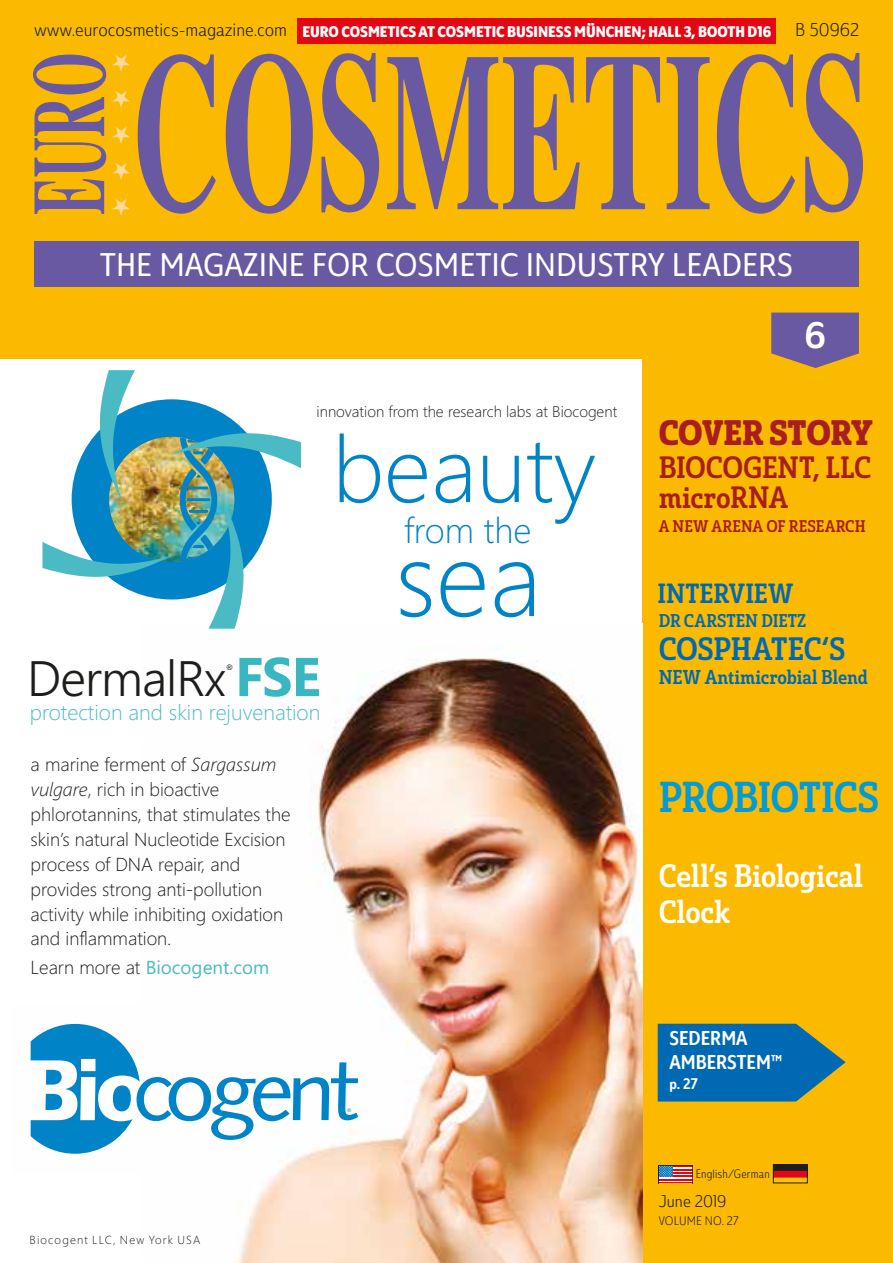
<style>
.page{position:relative;width:893px;height:1263px;background:#fff}
.page>*{position:absolute;margin:0;border:0;box-sizing:border-box;transform-origin:0 0}
.t1{font:300 105.6px "Segoe UI";color:#0084c7}
.t2{font:300 92.7px "Segoe UI";color:#0084c7}
.t3{font:83.85px "Humanist 531 BT Roman A";letter-spacing:-.09em;color:#0084c7;scale:1.09 1}
.t4{font:300 49.8px "Segoe UI";letter-spacing:-.02em;color:#1d1d1b}
.t5{font:42px "Solitas Slab Con Med";letter-spacing:-.015em;color:#009bd9}
.t6{font:36px "Solitas Nor Med";color:#fff}
.t7{font:300 35.55px "Segoe UI";color:#0084c7}
.t8{font:34.5px "Solitas Slab Con Bol";letter-spacing:-.01em;color:#a81e1c}
.t9{font:31.8px "Solitas Nor Boo";color:#fff}
.t10{font:31.5px/36px "Solitas Slab Con Med";letter-spacing:-.005em;color:#fff}
.t11{font:31.5px "Solitas Slab Con Med";letter-spacing:-.015em;color:#0069b4}
.t12{font:30px/30px "Solitas Slab Con Med";letter-spacing:-.005em;color:#a81e1c}
.t13{font:27px "Solitas Slab Con Med";color:#0069b4}
.t14{font:300 21.75px "Segoe UI";color:#4abbc5}
.t15{font:19.5px "Solitas Slab Con Med";color:#0069b4}
.t16{font:19.5px/23.7px "Solitas Con Med";color:#fff}
.t17{font:300 18.75px/24.9px "Segoe UI";color:#1d1d1b}
.t18{font:18.75px "Segoe UI";color:#4abbc5}
.t19{font:18px "Solitas Nor Lig";color:#1d1d1b}
.t20{font:18px "Solitas Slab Con Med";color:#0069b4}
.t21{font:16.5px "Solitas Slab Con Med";letter-spacing:.005em;color:#a81e1c}
.t22{font:16.5px "Solitas Nor Lig";letter-spacing:-.005em;color:#1d1d1b}
.t23{font:300 15.45px "Segoe UI";color:#1d1d1b}
.t24{font:15px "Solitas Con Bol";color:#fff}
.t25{font:15px "Solitas Con Med";color:#fff}
.t26{font:12px "Solitas Con Lig";letter-spacing:.015em;color:#1d1d1b}
.t27{font:12px "Solitas Nor Lig";letter-spacing:.01em;color:#1d1d1b}
.t28{font:300 11.7px "Segoe UI";letter-spacing:.1em;color:#1d1d1b}
.t29{font:7.65px "Arial";color:#1d1d1b}
.t30{font:5.1px "Arial";color:#0084c7}
.s1{font-weight:700;font-size:54.6px;color:#39b7c0}
.s2{font-style:italic}
.s3{font-weight:300;color:#1d1d1b}
</style>
<div class="page">
<div style="left:642px;top:349px;width:251px;height:914px;background:#fbba00"></div>
<svg style="left:658px;top:1024px;width:188px;height:77px;background:#21739c"></svg>
<div style="left:0;top:0;width:893px;height:358px;background:#fbba00"></div>
<svg style="left:138px;top:54px;width:78px;height:160px"></svg>
<svg style="left:226px;top:54px;width:87px;height:160px"></svg>
<svg style="left:321px;top:53px;width:58px;height:159px"></svg>
<svg style="left:387px;top:57px;width:193px;height:152px"></svg>
<svg style="left:586px;top:57px;width:74px;height:152px"></svg>
<svg style="left:667px;top:57px;width:42px;height:152px"></svg>
<svg style="left:717px;top:54px;width:78px;height:160px"></svg>
<svg style="left:805px;top:53px;width:58px;height:159px"></svg>
<svg style="left:33px;top:55px;width:73px;height:159px"></svg>
<svg style="left:112px;top:55px;width:18px;height:17px"></svg>
<svg style="left:112px;top:91px;width:18px;height:17px"></svg>
<svg style="left:112px;top:127px;width:18px;height:17px"></svg>
<svg style="left:112px;top:163px;width:18px;height:17px"></svg>
<svg style="left:112px;top:199px;width:18px;height:17px"></svg>
<div style="left:34px;top:242px;width:825px;height:45px;background:#6859a2"></div>
<svg style="left:658px;top:1165px;width:35px;height:18px"></svg>
<div style="left:773px;top:1165px;width:34px;height:6px;background:#1d1d1b"></div>
<div style="left:773px;top:1171px;width:34px;height:7px;background:#e3051b"></div>
<div style="left:773px;top:1177px;width:34px;height:6px;background:#fdc300"></div>
<div style="left:773px;top:1165px;width:34px;height:18px;border:1px solid #1d1d1b"></div>
<svg style="left:771px;top:313px;width:88px;height:55px;background:#7b668b"></svg>
<div style="left:298px;top:18px;width:478px;height:26px;background:#e30613"></div>
<img style="left:237px;top:647px;width:405px;height:616px">
<img style="left:30px;top:1004px;width:348px;height:169px">
<svg style="left:31px;top:1024px;width:109px;height:130px"></svg>
<img style="left:42px;top:370px;width:259px;height:259px">
<p class="t24" style="left:302px;top:22px;width:470px">EURO COSMETICS AT COSMETIC BUSINESS MÜNCHEN; HALL 3, BOOTH D16</p>
<p class="t19" style="left:34px;top:19px;width:255px">www.eurocosmetics-magazine.com</p>
<p class="t19" style="left:795px;top:19px;width:66px">B 50962</p>
<h3 class="t9" style="left:100px;top:246px;width:695px">THE MAGAZINE FOR COSMETIC INDUSTRY LEADERS</h3>
<h3 class="t6" style="left:804px;top:313px;width:23px">6</h3>
<p class="t23" style="left:317px;top:397px;width:302px">innovation from the research labs at Biocogent</p>
<h2 class="t2" style="left:332px;top:382px;width:265px">beauty</h2>
<h3 class="t7" style="left:404px;top:497px;width:129px">from the</h3>
<h1 class="t1" style="left:395px;top:479px;width:148px">sea</h1>
<h3 class="t4" style="left:27px;top:631px;width:295px">DermalRx <span class="s1">FSE</span></h3>
<p class="t29" style="left:227px;top:662px;width:7px">®</p>
<p class="t14" style="left:30px;top:691px;width:292px">protection and skin rejuvenation</p>
<p class="t17" style="left:31px;top:750px;width:262px">a marine ferment of <span class="s2">Sargassum vulgare</span>, rich in bioactive phlorotannins, that stimulates the skin’s natural Nucleotide Excision process of DNA repair, and provides strong anti-pollution activity while inhibiting oxidation and inflammation.</p>
<p class="t18" style="left:31px;top:950px;width:240px"><span class="s3">Learn more at</span> Biocogent.com</p>
<h3 class="t3" style="left:133px;top:1038px;width:209px">cogent</h3>
<p class="t30" style="left:347px;top:1107px;width:5px">®</p>
<p class="t28" style="left:30px;top:1229px;width:172px">Biocogent LLC, New York USA</p>
<h3 class="t8" style="left:659px;top:410px;width:215px">COVER STORY</h3>
<h3 class="t12" style="left:659px;top:453px;width:214px">BIOCOGENT, LLC microRNA</h3>
<p class="t21" style="left:659px;top:516px;width:208px">A NEW ARENA OF RESEARCH</p>
<h3 class="t13" style="left:657px;top:576px;width:137px">INTERVIEW</h3>
<p class="t20" style="left:659px;top:609px;width:149px">DR CARSTEN DIETZ</p>
<h3 class="t11" style="left:659px;top:629px;width:188px">COSPHATEC‘S</h3>
<p class="t15" style="left:659px;top:665px;width:210px">NEW Antimicrobial Blend</p>
<h3 class="t5" style="left:659px;top:770px;width:222px">PROBIOTICS</h3>
<h3 class="t10" style="left:659px;top:858px;width:206px">Cell’s Biological<br>Clock</h3>
<p class="t16" style="left:669px;top:1027px;width:115px">SEDERMA<br>AMBERSTEM™</p>
<p class="t25" style="left:669px;top:1074px;width:30px">p. 27</p>
<p class="t26" style="left:696px;top:1166px;width:76px">English/German</p>
<p class="t22" style="left:659px;top:1191px;width:69px">June 2019</p>
<p class="t27" style="left:659px;top:1214px;width:81px">VOLUME NO. 27</p>
</div>
